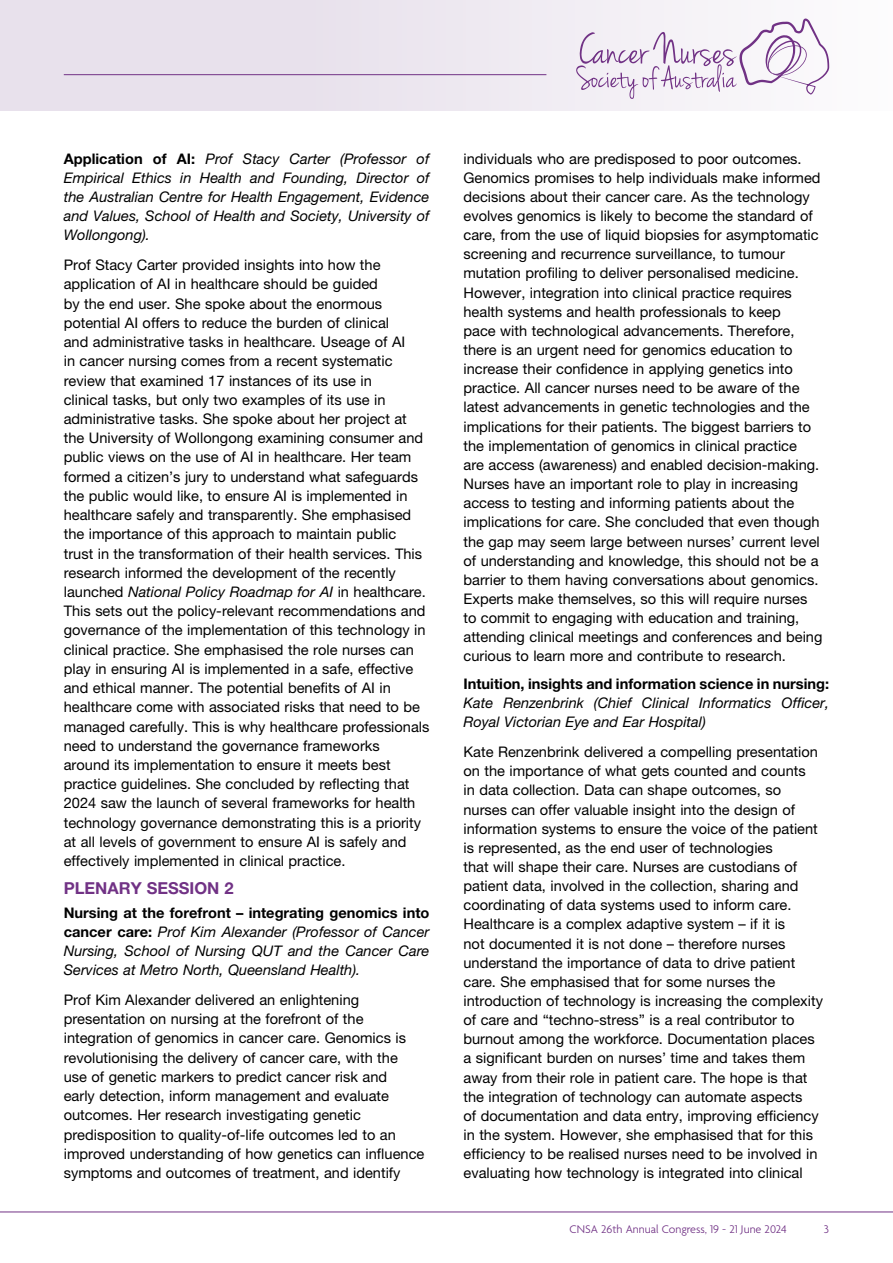
<style>
.page{position:relative;width:893px;height:1263px;background:#fff}
.page>*{position:absolute;margin:0;border:0;box-sizing:border-box;transform-origin:0 0}
.t1{font:700 16.5px "Helvetica Neue LT Pro";color:#713285}
.t2{font:14.7px/19.2px "Helvetica Neue LT Pro";color:#000}
.t3{font:italic 14.7px/19.2px "Helvetica Neue LT Pro";color:#000;text-align:justify}
.t4{font:700 14.7px "Helvetica Neue LT Pro";color:#000}
.t5{font:300 12px "Agenda";color:#713285}
.s1{font-weight:700;font-style:normal}
.s2{font-style:italic}
</style>
<div class="page">
<div style="left:0;top:0;width:893px;height:111px;background:linear-gradient(to right,#e3dbe8,#faf9fb)"></div>
<hr style="left:0;top:1211px;width:893px;height:1px;background:#713285">
<svg style="left:576px;top:19px;width:253px;height:80px"></svg>
<hr style="left:64px;top:74px;width:482px;height:1px;background:#713285">
<p class="t3" style="left:64px;top:148px;width:367px"><span class="s1">Application of AI:</span> Prof Stacy Carter (Professor of Empirical Ethics in Health and Founding, Director of the Australian Centre for Health Engagement, Evidence and Values, School of Health and Society, University of Wollongong).</p>
<p class="t2" style="left:64px;top:255px;width:367px">Prof Stacy Carter provided insights into how the application of AI in healthcare should be guided<br>by the end user. She spoke about the enormous potential AI offers to reduce the burden of clinical<br>and administrative tasks in healthcare. Useage of AI<br>in cancer nursing comes from a recent systematic review that examined 17 instances of its use in<br>clinical tasks, but only two examples of its use in administrative tasks. She spoke about her project at the University of Wollongong examining consumer and public views on the use of AI in healthcare. Her team formed a citizen’s jury to understand what safeguards the public would like, to ensure AI is implemented in healthcare safely and transparently. She emphasised the importance of this approach to maintain public trust in the transformation of their health services. This research informed the development of the recently launched <span class="s2">National Policy Roadmap for AI</span> in healthcare.<br>This sets out the policy-relevant recommendations and governance of the implementation of this technology in clinical practice. She emphasised the role nurses can play in ensuring AI is implemented in a safe, effective and ethical manner. The potential benefits of AI in healthcare come with associated risks that need to be managed carefully. This is why healthcare professionals need to understand the governance frameworks around its implementation to ensure it meets best practice guidelines. She concluded by reflecting that 2024 saw the launch of several frameworks for health technology governance demonstrating this is a priority at all levels of government to ensure AI is safely and effectively implemented in clinical practice.</p>
<p class="t1" style="left:64px;top:878px;width:171px">PLENARY SESSION 2</p>
<p class="t3" style="left:64px;top:902px;width:367px"><span class="s1">Nursing at the forefront – integrating genomics into cancer care:</span> Prof Kim Alexander (Professor of Cancer Nursing, School of Nursing QUT and the Cancer Care Services at Metro North, Queensland Health).</p>
<p class="t2" style="left:64px;top:990px;width:362px">Prof Kim Alexander delivered an enlightening presentation on nursing at the forefront of the integration of genomics in cancer care. Genomics is revolutionising the delivery of cancer care, with the use of genetic markers to predict cancer risk and<br>early detection, inform management and evaluate outcomes. Her research investigating genetic predisposition to quality-of-life outcomes led to an improved understanding of how genetics can influence symptoms and outcomes of treatment, and identify</p>
<p class="t2" style="left:463px;top:149px;width:360px">individuals who are predisposed to poor outcomes.<br>Genomics promises to help individuals make informed decisions about their cancer care. As the technology evolves genomics is likely to become the standard of care, from the use of liquid biopsies for asymptomatic screening and recurrence surveillance, to tumour mutation profiling to deliver personalised medicine.<br>However, integration into clinical practice requires health systems and health professionals to keep<br>pace with technological advancements. Therefore, there is an urgent need for genomics education to increase their confidence in applying genetics into practice. All cancer nurses need to be aware of the latest advancements in genetic technologies and the implications for their patients. The biggest barriers to the implementation of genomics in clinical practice<br>are access (awareness) and enabled decision-making.<br>Nurses have an important role to play in increasing access to testing and informing patients about the implications for care. She concluded that even though the gap may seem large between nurses’ current level of understanding and knowledge, this should not be a barrier to them having conversations about genomics.<br>Experts make themselves, so this will require nurses to commit to engaging with education and training, attending clinical meetings and conferences and being curious to learn more and contribute to research.</p>
<p class="t4" style="left:463px;top:675px;width:367px">Intuition, insights and information science in nursing:</p>
<p class="t3" style="left:463px;top:693px;width:367px">Kate Renzenbrink (Chief Clinical Informatics Officer,<br>Royal Victorian Eye and Ear Hospital)</p>
<p class="t2" style="left:463px;top:742px;width:361px">Kate Renzenbrink delivered a compelling presentation on the importance of what gets counted and counts<br>in data collection. Data can shape outcomes, so nurses can offer valuable insight into the design of information systems to ensure the voice of the patient is represented, as the end user of technologies<br>that will shape their care. Nurses are custodians of patient data, involved in the collection, sharing and coordinating of data systems used to inform care.<br>Healthcare is a complex adaptive system – if it is<br>not documented it is not done – therefore nurses understand the importance of data to drive patient care. She emphasised that for some nurses the introduction of technology is increasing the complexity of care and “techno-stress” is a real contributor to burnout among the workforce. Documentation places a significant burden on nurses’ time and takes them away from their role in patient care. The hope is that the integration of technology can automate aspects<br>of documentation and data entry, improving efficiency in the system. However, she emphasised that for this efficiency to be realised nurses need to be involved in evaluating how technology is integrated into clinical</p>
<p class="t5" style="left:570px;top:1223px;width:219px">CNSA 26th Annual Congress, 19 - 21 June 2024</p>
<p class="t5" style="left:824px;top:1223px;width:7px">3</p>
</div>
